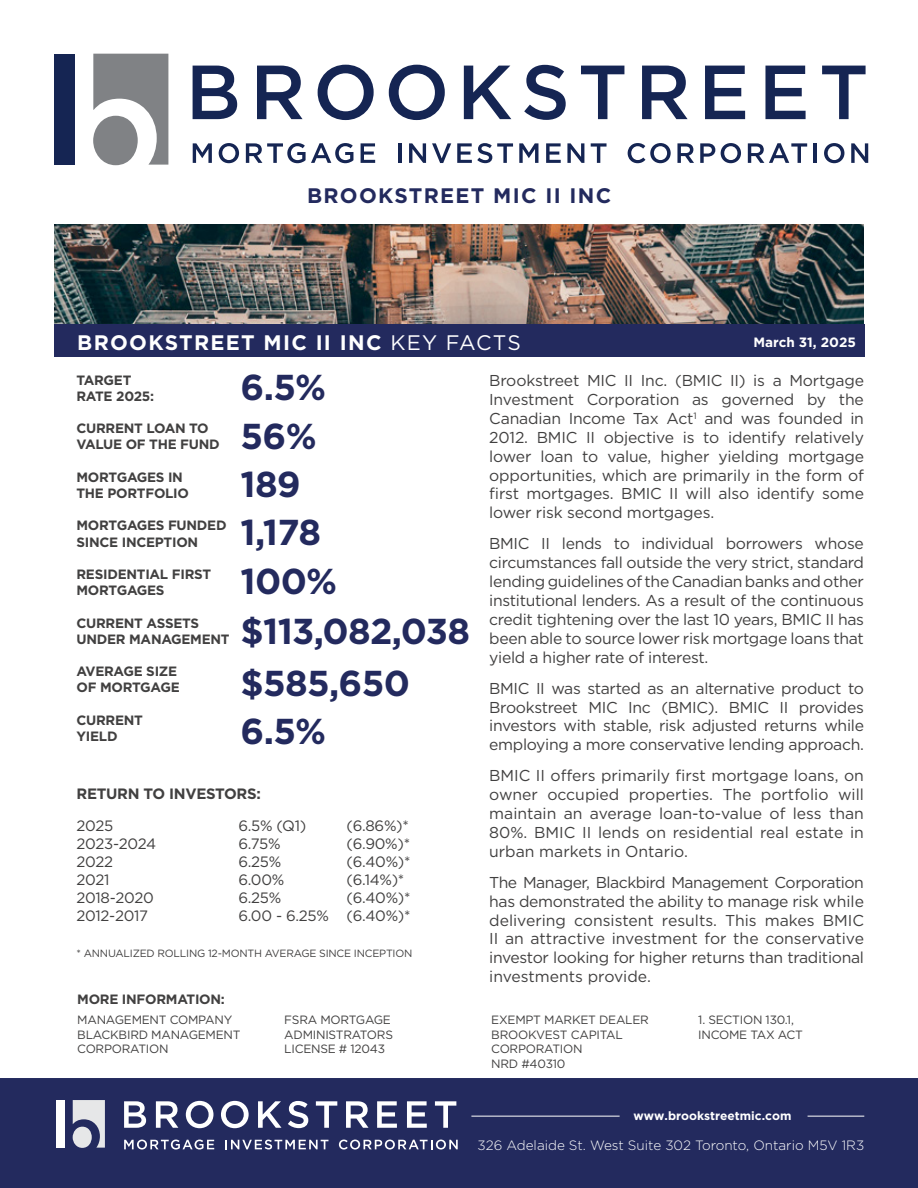
<style>
.page{position:relative;width:918px;height:1188px;background:#fff}
.page>*{position:absolute;margin:0;border:0;box-sizing:border-box;transform-origin:0 0}
.t1{font:700 36px "Gotham";letter-spacing:-.02em;color:#232a5e}
.t2{font:700 21px "Gotham";letter-spacing:.06em;color:#fff}
.t3{font:700 21px "Gotham";letter-spacing:.06em;color:#232a5e}
.t4{font:15.75px/18.9px "Gotham";letter-spacing:-.02em;color:#414040;text-align:justify}
.t5{font:15px "Gotham";letter-spacing:-.02em;color:#414040}
.t6{font:700 15px "Gotham";letter-spacing:-.02em;color:#414040}
.t7{font:700 13.5px/16.2px "Gotham";letter-spacing:-.02em;color:#414040}
.t8{font:300 13.5px "Gotham";color:#fff}
.t9{font:700 13.5px "Gotham";color:#fff}
.t10{font:12px/14.4px "Gotham";letter-spacing:-.02em;color:#414040}
.t11{font:700 12px "Gotham";color:#fff}
.t12{font:10.5px "Gotham";letter-spacing:-.02em;color:#414040}
.s1{font-weight:400}
</style>
<div class="page">
<img style="left:54px;top:224px;width:810px;height:100px">
<div style="left:0;top:1078px;width:918px;height:110px;background:#232a5e"></div>
<svg style="left:124px;top:1101px;width:22px;height:27px"></svg>
<svg style="left:156px;top:1101px;width:22px;height:27px"></svg>
<svg style="left:186px;top:1101px;width:27px;height:27px"></svg>
<svg style="left:221px;top:1101px;width:28px;height:27px"></svg>
<svg style="left:258px;top:1101px;width:23px;height:27px"></svg>
<svg style="left:288px;top:1101px;width:20px;height:27px"></svg>
<svg style="left:316px;top:1101px;width:21px;height:27px"></svg>
<svg style="left:346px;top:1101px;width:23px;height:27px"></svg>
<svg style="left:377px;top:1101px;width:20px;height:27px"></svg>
<svg style="left:407px;top:1101px;width:20px;height:27px"></svg>
<svg style="left:435px;top:1101px;width:21px;height:27px"></svg>
<svg style="left:124px;top:1140px;width:90px;height:10px"></svg>
<svg style="left:225px;top:1140px;width:103px;height:10px"></svg>
<svg style="left:339px;top:1140px;width:119px;height:10px"></svg>
<div style="left:56px;top:1100px;width:9px;height:48px;background:#fff"></div>
<svg style="left:73px;top:1100px;width:32px;height:48px"></svg>
<div style="left:73px;top:1127px;width:19px;height:21px;background:#e6e7e8;border-radius:50%"></div>
<svg style="left:193px;top:66px;width:44px;height:53px"></svg>
<svg style="left:257px;top:66px;width:46px;height:53px"></svg>
<svg style="left:318px;top:65px;width:56px;height:55px"></svg>
<svg style="left:389px;top:65px;width:56px;height:55px"></svg>
<svg style="left:464px;top:66px;width:47px;height:53px"></svg>
<svg style="left:524px;top:65px;width:42px;height:55px"></svg>
<svg style="left:581px;top:66px;width:43px;height:53px"></svg>
<svg style="left:642px;top:66px;width:46px;height:53px"></svg>
<svg style="left:705px;top:66px;width:40px;height:53px"></svg>
<svg style="left:765px;top:66px;width:41px;height:53px"></svg>
<svg style="left:822px;top:66px;width:44px;height:53px"></svg>
<svg style="left:193px;top:143px;width:19px;height:20px"></svg>
<svg style="left:219px;top:143px;width:20px;height:20px"></svg>
<svg style="left:246px;top:143px;width:107px;height:20px"></svg>
<svg style="left:361px;top:143px;width:14px;height:20px"></svg>
<hr style="left:398px;top:143px;width:3px;height:20px;background:#152553">
<svg style="left:409px;top:143px;width:17px;height:20px"></svg>
<svg style="left:432px;top:143px;width:19px;height:20px"></svg>
<svg style="left:457px;top:143px;width:56px;height:20px"></svg>
<svg style="left:519px;top:143px;width:19px;height:20px"></svg>
<svg style="left:546px;top:143px;width:15px;height:20px"></svg>
<svg style="left:567px;top:143px;width:17px;height:20px"></svg>
<svg style="left:591px;top:143px;width:16px;height:20px"></svg>
<svg style="left:628px;top:143px;width:43px;height:20px"></svg>
<svg style="left:677px;top:143px;width:17px;height:20px"></svg>
<svg style="left:700px;top:143px;width:15px;height:20px"></svg>
<svg style="left:721px;top:143px;width:20px;height:20px"></svg>
<svg style="left:748px;top:143px;width:59px;height:20px"></svg>
<hr style="left:814px;top:143px;width:3px;height:20px;background:#152553">
<svg style="left:824px;top:143px;width:20px;height:20px"></svg>
<svg style="left:851px;top:143px;width:17px;height:20px"></svg>
<div style="left:54px;top:54px;width:20px;height:111px;background:#152553"></div>
<svg style="left:93px;top:54px;width:75px;height:111px"></svg>
<div style="left:93px;top:116px;width:45px;height:49px;background:#808285;border-radius:50%"></div>
<div style="left:54px;top:324px;width:810px;height:32px;background:#232a5e"></div>
<hr style="left:471px;top:1116px;width:149px;height:1px;background:#fff">
<hr style="left:808px;top:1116px;width:56px;height:1px;background:#fff">
<h2 class="t3" style="left:307px;top:182px;width:306px">BROOKSTREET MIC II INC</h2>
<h2 class="t2" style="left:77px;top:328px;width:445px">BROOKSTREET MIC II INC <span class="s1">KEY FACTS</span></h2>
<p class="t7" style="left:76px;top:372px;width:79px">TARGET<br>RATE 2025:</p>
<p class="t7" style="left:76px;top:420px;width:145px">CURRENT LOAN TO<br>VALUE OF THE FUND</p>
<p class="t7" style="left:76px;top:469px;width:114px">MORTGAGES IN<br>THE PORTFOLIO</p>
<p class="t7" style="left:76px;top:517px;width:152px">MORTGAGES FUNDED<br>SINCE INCEPTION</p>
<p class="t7" style="left:76px;top:566px;width:136px">RESIDENTIAL FIRST<br>MORTGAGES</p>
<p class="t7" style="left:76px;top:615px;width:155px">CURRENT ASSETS<br>UNDER MANAGEMENT</p>
<p class="t7" style="left:76px;top:663px;width:105px">AVERAGE SIZE<br>OF MORTGAGE</p>
<p class="t7" style="left:76px;top:712px;width:68px">CURRENT<br>YIELD</p>
<p class="t9" style="left:754px;top:334px;width:104px">March 31, 2025</p>
<h1 class="t1" style="left:241px;top:363px;width:87px">6.5%</h1>
<p class="t4" style="left:489px;top:371px;width:376px">Brookstreet MIC II Inc. (BMIC II) is a Mortgage Investment Corporation as governed by the Canadian Income Tax Act<sup>1</sup> and was founded in 2012. BMIC II objective is to identify relatively lower loan to value, higher yielding mortgage opportunities, which are primarily in the form of first mortgages. BMIC II will also identify some lower risk second mortgages.</p>
<p class="t4" style="left:489px;top:534px;width:376px">BMIC II lends to individual borrowers whose circumstances fall outside the very strict, standard lending guidelines of the Canadian banks and other institutional lenders. As a result of the continuous credit tightening over the last 10 years, BMIC II has been able to source lower risk mortgage loans that yield a higher rate of interest.</p>
<p class="t4" style="left:489px;top:678px;width:376px">BMIC II was started as an alternative product to Brookstreet MIC Inc (BMIC). BMIC II provides investors with stable, risk adjusted returns while employing a more conservative lending approach.</p>
<p class="t4" style="left:489px;top:766px;width:376px">BMIC II offers primarily first mortgage loans, on owner occupied properties. The portfolio will maintain an average loan-to-value of less than 80%. BMIC II lends on residential real estate in urban markets in Ontario.</p>
<p class="t4" style="left:489px;top:872px;width:376px">The Manager, Blackbird Management Corporation has demonstrated the ability to manage risk while delivering consistent results. This makes BMIC II an attractive investment for the conservative investor looking for higher returns than traditional investments provide.</p>
<h1 class="t1" style="left:241px;top:412px;width:78px">56%</h1>
<h1 class="t1" style="left:241px;top:461px;width:62px">189</h1>
<h1 class="t1" style="left:241px;top:509px;width:82px">1,178</h1>
<h1 class="t1" style="left:241px;top:558px;width:98px">100%</h1>
<h1 class="t1" style="left:241px;top:607px;width:231px">$113,082,038</h1>
<h1 class="t1" style="left:241px;top:659px;width:171px">$585,650</h1>
<h1 class="t1" style="left:241px;top:707px;width:87px">6.5%</h1>
<p class="t6" style="left:76px;top:783px;width:186px">RETURN TO INVESTORS:</p>
<p class="t5" style="left:76px;top:816px;width:38px">2025</p>
<p class="t5" style="left:238px;top:816px;width:69px">6.5% (Q1)</p>
<p class="t5" style="left:346px;top:816px;width:64px">(6.86%)*</p>
<p class="t5" style="left:76px;top:834px;width:81px">2023-2024</p>
<p class="t5" style="left:238px;top:834px;width:44px">6.75%</p>
<p class="t5" style="left:346px;top:834px;width:65px">(6.90%)*</p>
<p class="t5" style="left:76px;top:852px;width:38px">2022</p>
<p class="t5" style="left:238px;top:852px;width:44px">6.25%</p>
<p class="t5" style="left:346px;top:852px;width:66px">(6.40%)*</p>
<p class="t5" style="left:76px;top:870px;width:35px">2021</p>
<p class="t5" style="left:238px;top:870px;width:47px">6.00%</p>
<p class="t5" style="left:346px;top:870px;width:59px">(6.14%)*</p>
<p class="t5" style="left:76px;top:888px;width:79px">2018-2020</p>
<p class="t5" style="left:238px;top:888px;width:44px">6.25%</p>
<p class="t5" style="left:346px;top:888px;width:66px">(6.40%)*</p>
<p class="t5" style="left:76px;top:906px;width:73px">2012-2017</p>
<p class="t5" style="left:238px;top:906px;width:174px">6.00 - 6.25% (6.40%)*</p>
<p class="t12" style="left:76px;top:946px;width:337px">* ANNUALIZED ROLLING 12-MONTH AVERAGE SINCE INCEPTION</p>
<p class="t7" style="left:77px;top:992px;width:149px">MORE INFORMATION:</p>
<p class="t10" style="left:77px;top:1013px;width:165px">MANAGEMENT COMPANY<br>BLACKBIRD MANAGEMENT<br>CORPORATION</p>
<p class="t10" style="left:284px;top:1013px;width:110px">FSRA MORTGAGE<br>ADMINISTRATORS<br>LICENSE # 12043</p>
<p class="t10" style="left:491px;top:1013px;width:159px">EXEMPT MARKET DEALER<br>BROOKVEST CAPITAL<br>CORPORATION<br>NRD #40310</p>
<p class="t10" style="left:698px;top:1013px;width:106px">1. SECTION 130.1,<br>INCOME TAX ACT</p>
<p class="t11" style="left:634px;top:1108px;width:159px">www.brookstreetmic.com</p>
<p class="t8" style="left:478px;top:1137px;width:388px">326 Adelaide St. West Suite 302 Toronto, Ontario M5V 1R3</p>
</div>
